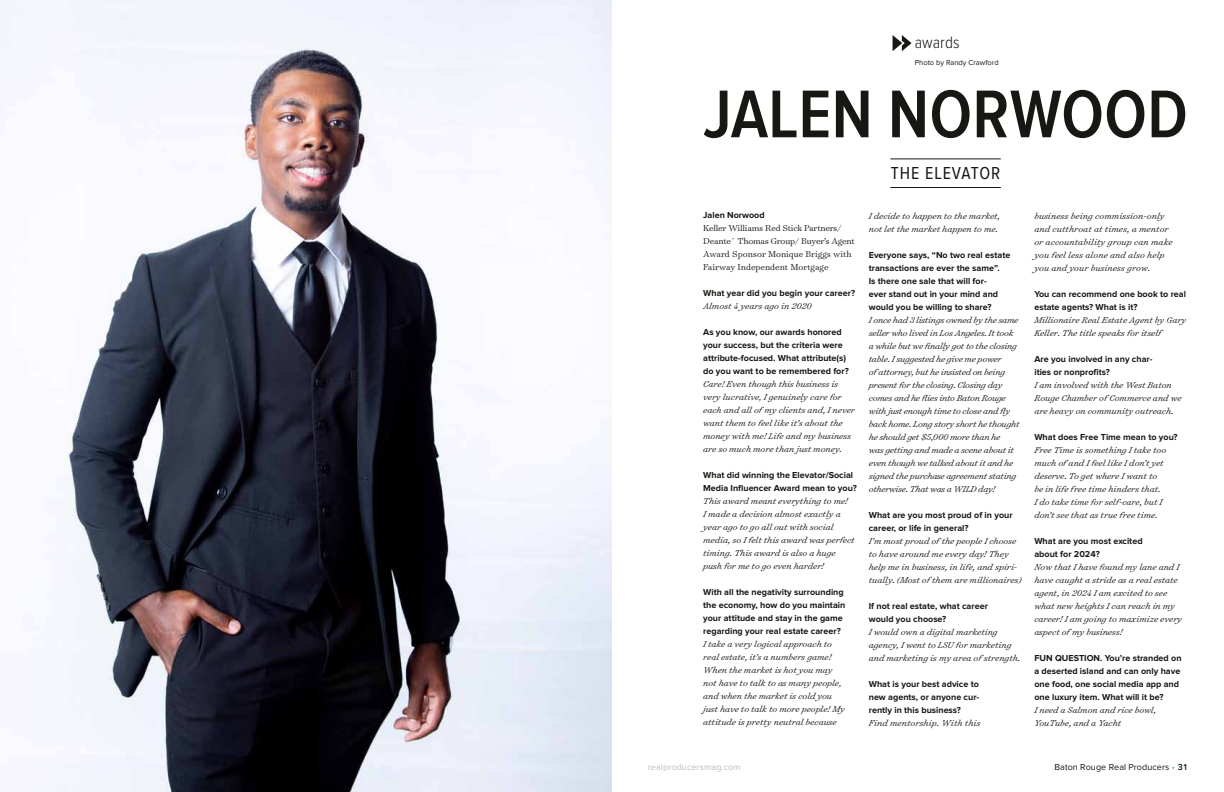
<style>
.page{position:relative;width:1224px;height:792px;background:#fff}
.page>*{position:absolute;margin:0;border:0;box-sizing:border-box;transform-origin:0 0}
.t1{font:600 69.9px "Proxima Nova Cond";color:#171713}
.t2{font:18px "Proxima Nova Cond";letter-spacing:.05em;color:#171713}
.t3{font:300 17px "Proxima Nova Cond";color:#171713}
.t4{font:italic 300 9.8px/13px "Surveyor Text";color:#171713}
.t5{font:italic 300 9.8px/13px "Surveyor Text";letter-spacing:-.02em;color:#171713}
.t6{font:300 9.8px/13px "Surveyor Text";letter-spacing:-.02em;color:#171713}
.t7{font:700 9px/13px "Proxima Nova";color:#171713}
.t8{font:9px "Proxima Nova";letter-spacing:.01em;color:#171713}
.t9{font:9px "Proxima Nova";letter-spacing:.01em;color:#bbbcbc}
.t10{font:7.5px "Proxima Nova";color:#171713}
.s1{color:#31a5d9}
.s2{font-weight:600}
</style>
<div class="page">
<svg style="left:893px;top:35px;width:19px;height:16px"></svg>
<img style="left:0;top:0;width:612px;height:792px">
<hr style="left:890px;top:158px;width:111px;height:1px;background:#171713">
<hr style="left:890px;top:187px;width:111px;height:1px;background:#171713">
<h3 class="t3" style="left:915px;top:35px;width:46px">awards</h3>
<p class="t10" style="left:915px;top:58px;width:85px">Photo by Randy Crawford</p>
<h1 class="t1" style="left:703px;top:82px;width:486px">JALEN NORWOOD</h1>
<h2 class="t2" style="left:891px;top:165px;width:111px">THE ELEVATOR</h2>
<p class="t7" style="left:703px;top:209px;width:63px">Jalen Norwood</p>
<p class="t6" style="left:703px;top:221px;width:153px">Keller Williams Red Stick Partners/ Deante´ Thomas Group/ Buyer’s Agent Award Sponsor Monique Briggs with Fairway Independent Mortgage</p>
<p class="t7" style="left:703px;top:287px;width:154px">What year did you begin your career?</p>
<p class="t4" style="left:703px;top:299px;width:110px">Almost 4 years ago in 2020</p>
<p class="t7" style="left:703px;top:326px;width:147px">As you know, our awards honored your success, but the criteria were attribute-focused. What attribute(s) do you want to be remembered for?</p>
<p class="t4" style="left:703px;top:377px;width:153px">Care! Even though this business is very lucrative, I genuinely care for each and all of my clients and, I never want them to feel like it’s about the money with me! Life and my business are so much more than just money.</p>
<p class="t7" style="left:703px;top:469px;width:155px">What did winning the Elevator/Social<br>Media Influencer Award mean to you?</p>
<p class="t4" style="left:703px;top:494px;width:153px">This award meant everything to me!<br>I made a decision almost exactly a year ago to go all out with social media, so I felt this award was perfect timing. This award is also a huge push for me to go even harder!</p>
<p class="t7" style="left:703px;top:586px;width:144px">With all the negativity surrounding the economy, how do you maintain your attitude and stay in the game regarding your real estate career?</p>
<p class="t4" style="left:703px;top:637px;width:143px">I take a very logical approach to real estate, it’s a numbers game!<br>When the market is hot you may not have to talk to as many people, and when the market is cold you just have to talk to more people! My attitude is pretty neutral because</p>
<p class="t4" style="left:869px;top:209px;width:133px">I decide to happen to the market, not let the market happen to me.</p>
<p class="t7" style="left:869px;top:249px;width:143px">Everyone says, “No two real estate transactions are ever the same”.<br>Is there one sale that will for-<br>ever stand out in your mind and would you be willing to share?</p>
<p class="t5" style="left:869px;top:313px;width:152px">I once had 3 listings owned by the same seller who lived in Los Angeles. It took a while but we finally got to the closing table. I suggested he give me power<br>of attorney, but he insisted on being present for the closing. Closing day comes and he flies into Baton Rouge with just enough time to close and fly back home. Long story short he thought he should get $5,000 more than he<br>was getting and made a scene about it even though we talked about it and he signed the purchase agreement stating otherwise. That was a WILD day!</p>
<p class="t7" style="left:869px;top:509px;width:145px">What are you most proud of in your career, or life in general?</p>
<p class="t4" style="left:869px;top:534px;width:154px">I’m most proud of the people I choose to have around me every day! They help me in business, in life, and spiri&shy;tually. (Most of them are millionaires)</p>
<p class="t7" style="left:869px;top:600px;width:121px">If not real estate, what career would you choose?</p>
<p class="t4" style="left:869px;top:625px;width:153px">I would own a digital marketing agency, I went to LSU for marketing and marketing is my area of strength.</p>
<p class="t7" style="left:869px;top:678px;width:112px;text-align:justify">What is your best advice to new agents, or anyone cur&shy;rently in this business?</p>
<p class="t4" style="left:869px;top:716px;width:113px">Find mentorship. With this</p>
<p class="t4" style="left:1034px;top:209px;width:140px">business being commission-only and cutthroat at times, a mentor or accountability group can make you feel less alone and also help you and your business grow.</p>
<p class="t7" style="left:1034px;top:288px;width:153px">You can recommend one book to real estate agents? What is it?</p>
<p class="t4" style="left:1034px;top:313px;width:153px">Millionaire Real Estate Agent by Gary<br>Keller. The title speaks for itself</p>
<p class="t7" style="left:1034px;top:353px;width:120px">Are you involved in any char&shy;ities or nonprofits?</p>
<p class="t4" style="left:1034px;top:378px;width:149px">I am involved with the West Baton<br>Rouge Chamber of Commerce and we are heavy on community outreach.</p>
<p class="t7" style="left:1034px;top:431px;width:145px">What does Free Time mean to you?</p>
<p class="t4" style="left:1034px;top:443px;width:133px">Free Time is something I take too much of and I feel like I don’t yet deserve. To get where I want to be in life free time hinders that.<br>I do take time for self-care, but I don’t see that as true free time.</p>
<p class="t7" style="left:1034px;top:535px;width:110px">What are you most excited about for 2024?</p>
<p class="t4" style="left:1034px;top:560px;width:149px">Now that I have found my lane and I have caught a stride as a real estate agent, in 2024 I am excited to see what new heights I can reach in my career! I am going to maximize every aspect of my business!</p>
<p class="t7" style="left:1034px;top:652px;width:149px">FUN QUESTION. You’re stranded on a deserted island and can only have one food, one social media app and one luxury item. What will it be?</p>
<p class="t4" style="left:1034px;top:703px;width:123px">I need a Salmon and rice bowl,<br>YouTube, and a Yacht</p>
<p class="t9" style="left:648px;top:762px;width:94px">realproducersmag.com</p>
<p class="t8" style="left:1054px;top:762px;width:135px">Baton Rouge Real Producers <span class="s1">•</span> <span class="s2">31</span></p>
</div>
